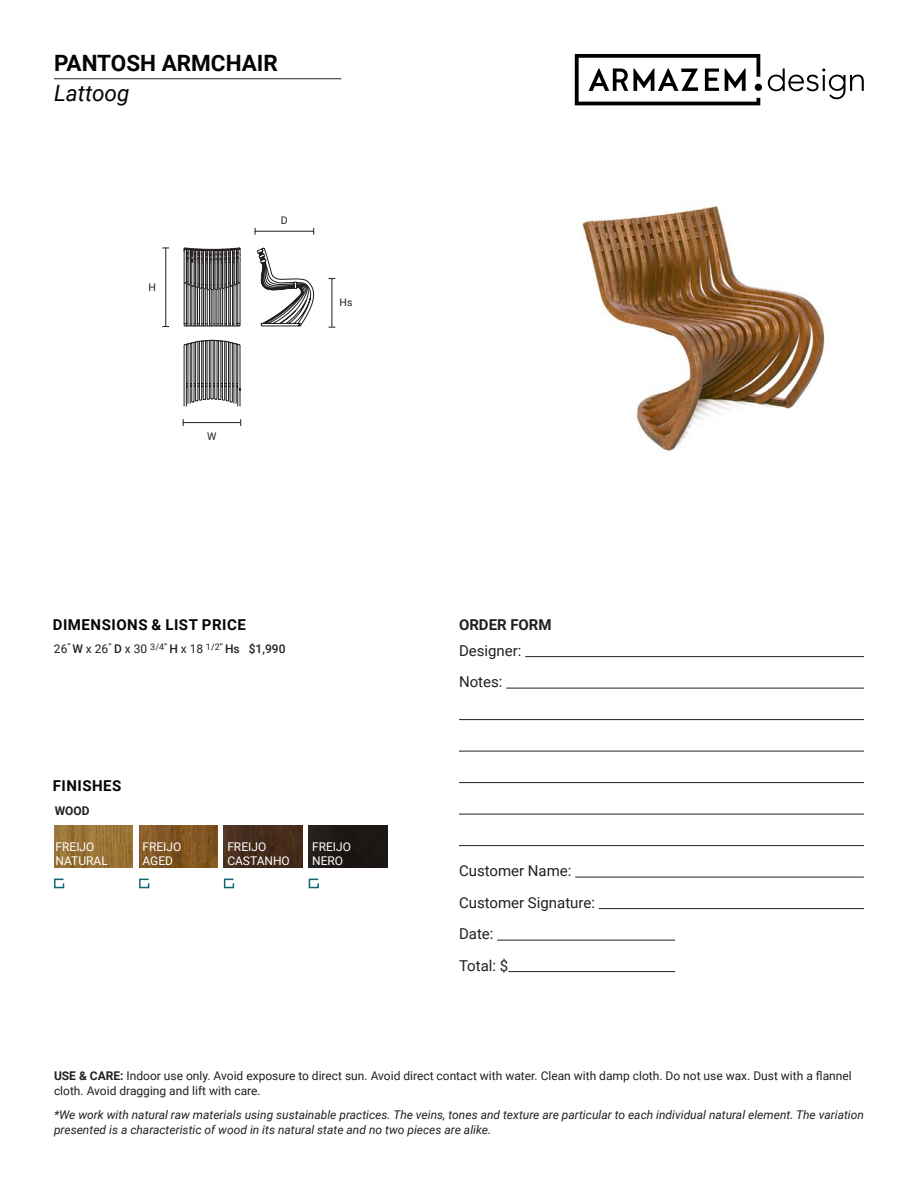
<style>
.page{position:relative;width:918px;height:1188px;background:#fff}
.page>*{position:absolute;margin:0;border:0;box-sizing:border-box;transform-origin:0 0}
.t1{font:700 22.5px "Roboto";color:#040503}
.t2{font:italic 22.5px "Roboto";color:#040503}
.t3{font:15px/31.5px "Roboto";color:#231f20}
.t4{font:700 15px "Roboto";letter-spacing:.035em;color:#040503}
.t5{font:700 15px "Roboto";color:#231f20}
.t6{font:italic 12px/15px "Roboto";color:#231f20}
.t7{font:12px/15px "Roboto";color:#231f20}
.t8{font:12px "Roboto";color:#fff}
.t9{font:700 12px "Roboto";color:#231f20}
.t10{font:10.5px "Roboto";color:#231f20}
.t11{font:9px "Roboto";color:#231f20}
.s1{font-size:12px}
.s2{font-weight:500;font-size:12px}
.s3{font-weight:700}
</style>
<div class="page">
<svg style="left:575px;top:54px;width:185px;height:51px"></svg>
<div style="left:755px;top:84px;width:7px;height:7px;background:#000001;border-radius:50%"></div>
<svg style="left:768px;top:68px;width:96px;height:32px"></svg>
<hr style="left:54px;top:78px;width:287px;height:1px;background:#231f20">
<hr style="left:525px;top:656px;width:339px;height:1px;background:#231f20">
<hr style="left:506px;top:688px;width:358px;height:1px;background:#231f20">
<hr style="left:459px;top:719px;width:405px;height:1px;background:#231f20">
<hr style="left:459px;top:751px;width:405px;height:1px;background:#231f20">
<hr style="left:459px;top:782px;width:405px;height:1px;background:#231f20">
<hr style="left:459px;top:814px;width:405px;height:1px;background:#231f20">
<hr style="left:459px;top:845px;width:405px;height:1px;background:#231f20">
<hr style="left:575px;top:877px;width:289px;height:1px;background:#231f20">
<hr style="left:599px;top:908px;width:265px;height:1px;background:#231f20">
<hr style="left:497px;top:940px;width:178px;height:1px;background:#231f20">
<hr style="left:508px;top:971px;width:167px;height:1px;background:#231f20">
<hr style="left:183px;top:422px;width:58px;height:1px;background:#231f20">
<hr style="left:165px;top:248px;width:1px;height:78px;background:#231f20">
<svg style="left:183px;top:227px;width:132px;height:180px"></svg>
<hr style="left:332px;top:278px;width:1px;height:49px;background:#231f20">
<img style="left:582px;top:205px;width:243px;height:247px">
<img style="left:139px;top:825px;width:79px;height:43px">
<img style="left:224px;top:825px;width:78px;height:43px">
<div style="left:309px;top:825px;width:78px;height:43px;background:#1d1815"></div>
<img style="left:54px;top:825px;width:79px;height:43px">
<svg style="left:54px;top:878px;width:11px;height:11px"></svg>
<svg style="left:139px;top:878px;width:11px;height:11px"></svg>
<svg style="left:223px;top:878px;width:12px;height:11px"></svg>
<svg style="left:308px;top:878px;width:11px;height:11px"></svg>
<p class="t1" style="left:54px;top:47px;width:225px">PANTOSH ARMCHAIR</p>
<p class="t2" style="left:54px;top:77px;width:77px">Lattoog</p>
<p class="t10" style="left:149px;top:280px;width:9px">H</p>
<p class="t10" style="left:207px;top:429px;width:11px">W</p>
<p class="t10" style="left:281px;top:213px;width:8px">D</p>
<p class="t10" style="left:340px;top:295px;width:14px">Hs</p>
<p class="t4" style="left:53px;top:614px;width:195px">DIMENSIONS &amp; LIST PRICE</p>
<p class="t11" style="left:54px;top:641px;width:233px"><span class="s1">26</span>’’ <span class="s2">W</span> <span class="s1">x 26</span>’’ <span class="s2">D</span> <span class="s1">x 30</span> 3/4’’ <span class="s2">H</span> <span class="s1">x 18</span> 1/2’’ <span class="s2">Hs $1,990</span></p>
<p class="t4" style="left:53px;top:775px;width:70px">FINISHES</p>
<p class="t9" style="left:55px;top:802px;width:36px">WOOD</p>
<p class="t8" style="left:56px;top:838px;width:40px">FREIJO</p>
<p class="t8" style="left:56px;top:853px;width:54px">NATURAL</p>
<p class="t8" style="left:142px;top:838px;width:40px">FREIJO</p>
<p class="t8" style="left:142px;top:853px;width:32px">AGED</p>
<p class="t8" style="left:227px;top:838px;width:40px">FREIJO</p>
<p class="t8" style="left:227px;top:853px;width:64px">CASTANHO</p>
<p class="t8" style="left:312px;top:838px;width:40px">FREIJO</p>
<p class="t8" style="left:312px;top:853px;width:33px">NERO</p>
<p class="t5" style="left:459px;top:614px;width:94px">ORDER FORM</p>
<p class="t3" style="left:459px;top:634px;width:64px">Designer:<br>Notes:</p>
<p class="t3" style="left:459px;top:854px;width:138px">Customer Name:<br>Customer Signature:<br>Date:<br>Total: $</p>
<p class="t7" style="left:54px;top:1068px;width:799px"><span class="s3">USE &amp; CARE:</span> Indoor use only. Avoid exposure to direct sun. Avoid direct contact with water. Clean with damp cloth. Do not use wax. Dust with a flannel cloth. Avoid dragging and lift with care.</p>
<p class="t6" style="left:54px;top:1107px;width:812px">*We work with natural raw materials using sustainable practices. The veins, tones and texture are particular to each individual natural element. The variation presented is a characteristic of wood in its natural state and no two pieces are alike.</p>
</div>
